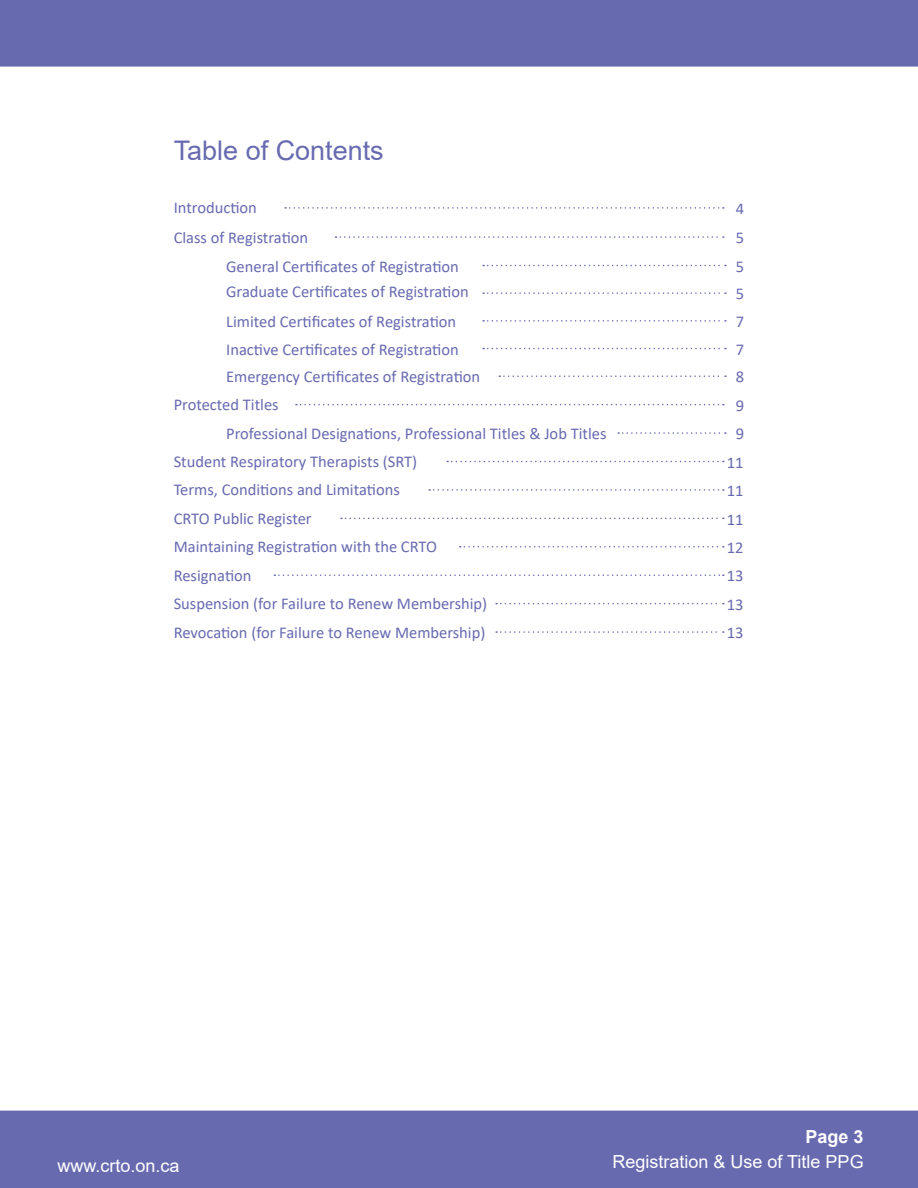
<style>
.page{position:relative;width:918px;height:1188px;background:#fff}
.page>*{position:absolute;margin:0;border:0;box-sizing:border-box;transform-origin:0 0}
.t1{font:27px "Arial";color:#686ab0}
.t2{font:18px "Arial";color:#fff}
.t3{font:700 18px "Arial";color:#fff}
.Paragraph_Style_3{font:16.5px "Calibri";color:#686ab0}
.Paragraph_Style_5{font:16.5px "Calibri";color:#686ab0}
</style>
<div class="page">
<div style="left:1px;top:1px;width:916px;height:65px;background:#686ab0"></div>
<div style="left:0;top:0;width:918px;height:67px;border:2px solid #686ab0"></div>
<div style="left:1px;top:1111px;width:916px;height:76px;background:#686ab0"></div>
<div style="left:0;top:1111px;width:918px;height:77px;border:2px solid #686ab0"></div>
<svg style="left:496px;top:631px;width:228px;height:2px"></svg>
<svg style="left:496px;top:603px;width:228px;height:1px"></svg>
<svg style="left:274px;top:574px;width:450px;height:2px"></svg>
<svg style="left:460px;top:546px;width:264px;height:2px"></svg>
<svg style="left:341px;top:518px;width:383px;height:1px"></svg>
<svg style="left:429px;top:489px;width:295px;height:2px"></svg>
<svg style="left:447px;top:461px;width:277px;height:1px"></svg>
<svg style="left:618px;top:432px;width:108px;height:2px"></svg>
<svg style="left:296px;top:404px;width:428px;height:1px"></svg>
<svg style="left:499px;top:375px;width:227px;height:2px"></svg>
<svg style="left:483px;top:348px;width:243px;height:1px"></svg>
<svg style="left:483px;top:320px;width:243px;height:2px"></svg>
<svg style="left:483px;top:292px;width:243px;height:2px"></svg>
<svg style="left:483px;top:265px;width:243px;height:1px"></svg>
<svg style="left:336px;top:236px;width:388px;height:2px"></svg>
<svg style="left:285px;top:207px;width:439px;height:2px"></svg>
<p class="t1" style="left:174px;top:132px;width:212px">Table of Contents</p>
<p class="Paragraph_Style_5" style="left:174px;top:196px;width:85px">Introduction</p>
<p class="Paragraph_Style_3" style="left:736px;top:197px;width:10px">4</p>
<p class="Paragraph_Style_3" style="left:174px;top:226px;width:136px">Class of Registration</p>
<p class="Paragraph_Style_3" style="left:736px;top:226px;width:10px">5</p>
<p class="Paragraph_Style_3" style="left:226px;top:255px;width:234px">General Certificates of Registration</p>
<p class="Paragraph_Style_3" style="left:736px;top:255px;width:10px">5</p>
<p class="Paragraph_Style_3" style="left:226px;top:280px;width:244px">Graduate Certificates of Registration</p>
<p class="Paragraph_Style_5" style="left:736px;top:282px;width:10px">5</p>
<p class="Paragraph_Style_3" style="left:226px;top:310px;width:232px">Limited Certificates of Registration</p>
<p class="Paragraph_Style_5" style="left:736px;top:310px;width:10px">7</p>
<p class="Paragraph_Style_3" style="left:226px;top:338px;width:234px">Inactive Certificates of Registration</p>
<p class="Paragraph_Style_5" style="left:736px;top:338px;width:10px">7</p>
<p class="Paragraph_Style_3" style="left:226px;top:365px;width:256px">Emergency Certificates of Registration</p>
<p class="Paragraph_Style_5" style="left:736px;top:365px;width:10px">8</p>
<p class="Paragraph_Style_3" style="left:174px;top:393px;width:106px">Protected Titles</p>
<p class="Paragraph_Style_5" style="left:736px;top:394px;width:10px">9</p>
<p class="Paragraph_Style_3" style="left:226px;top:422px;width:382px">Professional Designations, Professional Titles &amp; Job Titles</p>
<p class="Paragraph_Style_5" style="left:736px;top:422px;width:10px">9</p>
<p class="Paragraph_Style_3" style="left:174px;top:450px;width:245px">Student Respiratory Therapists (SRT)</p>
<p class="Paragraph_Style_5" style="left:727px;top:451px;width:18px">11</p>
<p class="Paragraph_Style_3" style="left:174px;top:478px;width:228px">Terms, Conditions and Limitations</p>
<p class="Paragraph_Style_5" style="left:727px;top:479px;width:18px">11</p>
<p class="Paragraph_Style_3" style="left:174px;top:507px;width:139px">CRTO Public Register</p>
<p class="Paragraph_Style_5" style="left:727px;top:508px;width:18px">11</p>
<p class="Paragraph_Style_3" style="left:174px;top:535px;width:265px">Maintaining Registration with the CRTO</p>
<p class="Paragraph_Style_5" style="left:727px;top:536px;width:18px">12</p>
<p class="Paragraph_Style_3" style="left:174px;top:564px;width:79px">Resignation</p>
<p class="Paragraph_Style_5" style="left:727px;top:564px;width:18px">13</p>
<p class="Paragraph_Style_3" style="left:174px;top:592px;width:315px">Suspension (for Failure to Renew Membership)</p>
<p class="Paragraph_Style_5" style="left:727px;top:593px;width:18px">13</p>
<p class="Paragraph_Style_3" style="left:174px;top:621px;width:313px">Revocation (for Failure to Renew Membership)</p>
<p class="Paragraph_Style_5" style="left:727px;top:621px;width:18px">13</p>
<p class="t3" style="left:806px;top:1124px;width:60px">Page 3</p>
<p class="t2" style="left:58px;top:1153px;width:124px">www.crto.on.ca</p>
<p class="t2" style="left:613px;top:1149px;width:253px">Registration &amp; Use of Title PPG</p>
</div>
